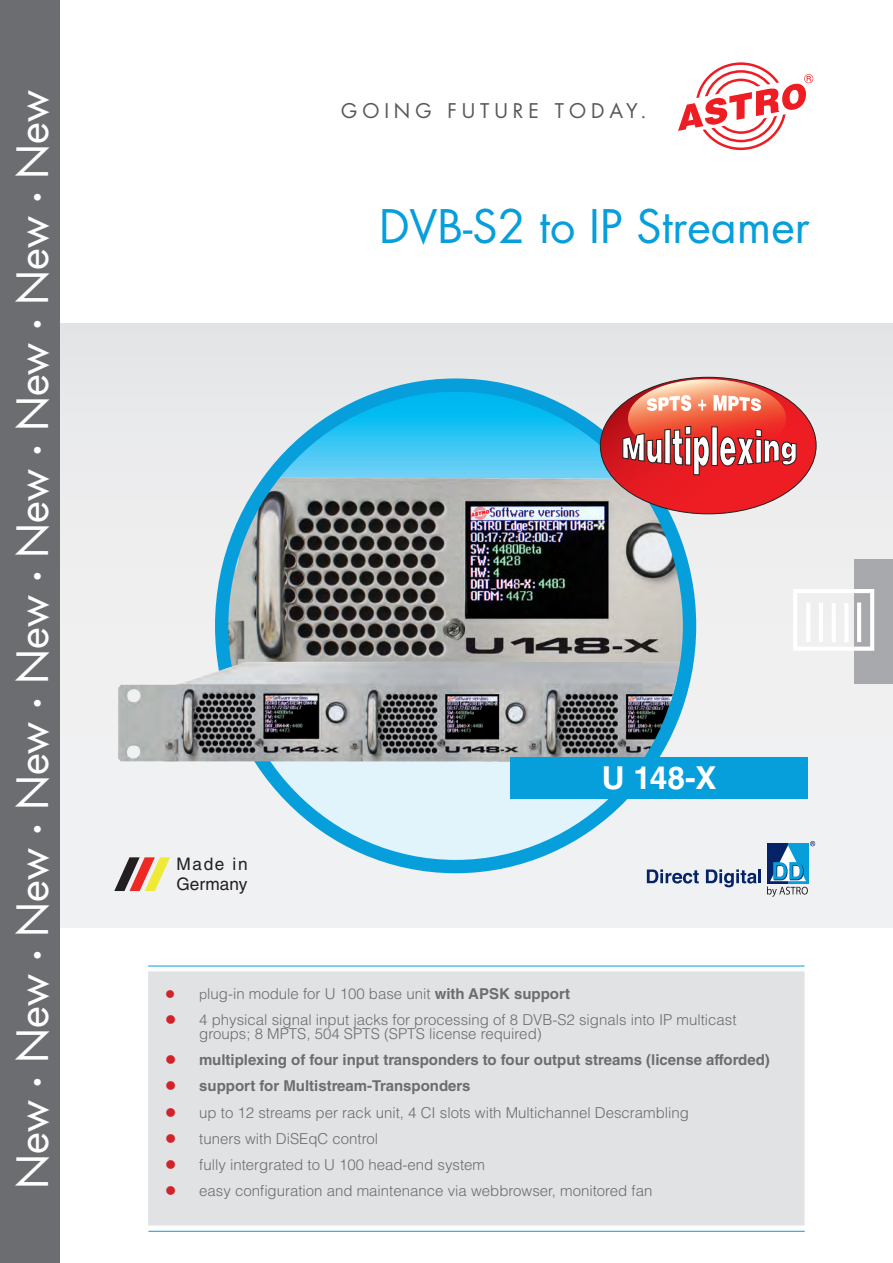
<style>
.page{position:relative;width:893px;height:1263px;background:#fff}
.page>*{position:absolute;margin:0;border:0;box-sizing:border-box;transform-origin:0 0}
.t1{font:45px "Futura Std";color:#069edb}
.t2{font:42px "Futura Std";color:#fff}
.t3{font:700 31.65px "Helvetica LT Std";color:#fff}
.t4{font:19.65px "Futura Std";letter-spacing:.25em;color:#57585a}
.t5{font:17.25px/20.7px "Helvetica LT Std";letter-spacing:.015em;color:#231f20}
.t6{font:300 15px/26.2px "Helvetica LT Std";color:#6c6d70}
.t7{font:700 15px/26.2px "Helvetica LT Std";color:#6c6d70}
.s1{font-family:"Helvetica LT Std";font-weight:700}
.s2{font-size:13.5px}
.s3{font-weight:700}
</style>
<div class="page">
<div style="left:0;top:323px;width:893px;height:604px;background:#efeff0"></div>
<svg style="left:678px;top:62px;width:135px;height:89px"></svg>
<div style="left:855px;top:559px;width:38px;height:124px;background:#a8a9ad"></div>
<div style="left:793px;top:589px;width:81px;height:62px;border:4px solid #fff"></div>
<hr style="left:806px;top:602px;width:4px;height:40px;background:#fff">
<hr style="left:819px;top:602px;width:4px;height:40px;background:#fff">
<hr style="left:832px;top:603px;width:4px;height:39px;background:#fff">
<hr style="left:844px;top:603px;width:4px;height:39px;background:#fff">
<hr style="left:857px;top:602px;width:4px;height:40px;background:#fff">
<svg style="left:254px;top:385px;width:435px;height:481px"></svg>
<img style="left:222px;top:469px;width:467px;height:216px">
<div style="left:215px;top:378px;width:481px;height:495px;border:13px solid #069edb;border-radius:50%"></div>
<div style="left:148px;top:971px;width:656px;height:254px;background:#e1e2e4"></div>
<hr style="left:148px;top:966px;width:656px;height:1px;background:#069edb">
<hr style="left:148px;top:1231px;width:657px;height:1px;background:#069edb">
<div style="left:0;top:0;width:60px;height:1263px;background:#6c6d70"></div>
<svg style="left:114px;top:857px;width:56px;height:34px"></svg>
<img style="left:118px;top:662px;width:562px;height:100px">
<div style="left:511px;top:757px;width:297px;height:42px;background:#069edb"></div>
<svg style="left:647px;top:869px;width:52px;height:14px"></svg>
<svg style="left:706px;top:869px;width:51px;height:18px"></svg>
<hr style="left:758px;top:869px;width:3px;height:14px;background:#052468">
<svg style="left:767px;top:841px;width:48px;height:56px"></svg>
<svg style="left:600px;top:377px;width:216px;height:137px"></svg>
<h2 class="t2" style="left:6px;top:1189px;width:1101px;rotate:-90deg">New <span class="s1">∙</span> New <span class="s1">∙</span> New <span class="s1">∙</span> New <span class="s1">∙</span> New <span class="s1">∙</span> New <span class="s1">∙</span> New <span class="s1">∙</span> New <span class="s1">∙</span> New</h2>
<h3 class="t4" style="left:341px;top:98px;width:307px">GOING FUTURE TODAY.</h3>
<h1 class="t1" style="left:379px;top:197px;width:432px">DVB-S2 to IP Streamer</h1>
<p class="t5" style="left:176px;top:853px;width:73px">Made in<br>Germany</p>
<h3 class="t3" style="left:602px;top:758px;width:116px">U 148-X</h3>
<p class="t6" style="left:199px;top:980px;width:539px"><span class="s2">p</span>lug-in module for U 100 base unit <span class="s3">with APSK support<br></span>4 physical signal input jacks for processing of 8 DVB-S2 signals into IP multicast</p>
<p class="t6" style="left:199px;top:1020px;width:344px">groups; 8 MPTS, 504 SPTS (SPTS license required)</p>
<p class="t7" style="left:199px;top:1046px;width:572px">multiplexing of four input transponders to four output streams (license afforded) support for Multistream-Transponders</p>
<p class="t6" style="left:199px;top:1099px;width:491px">up to 12 streams per rack unit, 4 CI slots with Multichannel Descrambling tuners with DiSEqC control<br>fully intergrated to U 100 head-end system</p>
<p class="t6" style="left:199px;top:1178px;width:455px">easy configuration and maintenance via webbrowser, monitored fan</p>
</div>
